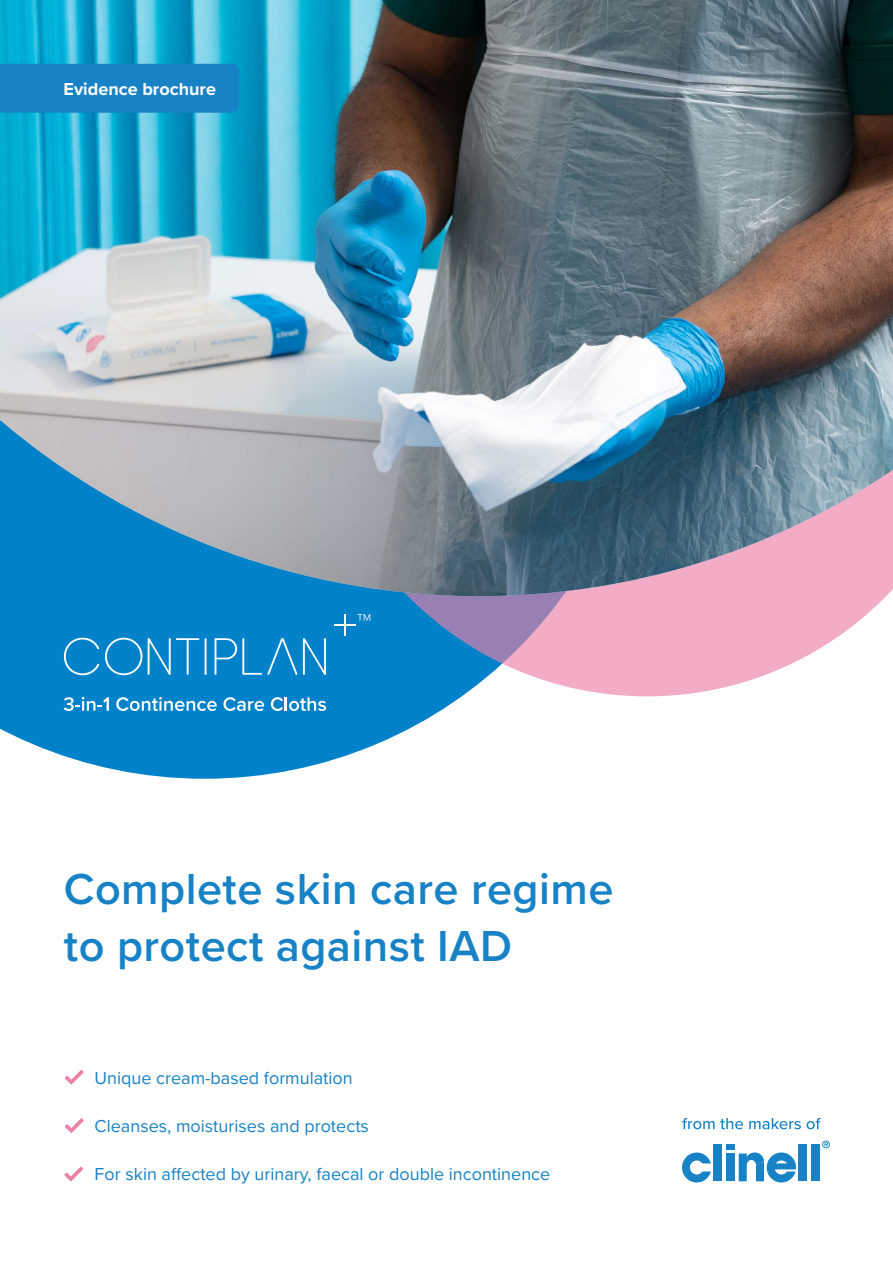
<style>
.page{position:relative;width:893px;height:1263px;background:#fff}
.page>*{position:absolute;margin:0;border:0;box-sizing:border-box;transform-origin:0 0}
.t1{font:600 45px/57px "Proxima Nova";letter-spacing:.01em;color:#1782c5}
.t2{font:18px "Proxima Nova";color:#1782c5}
.t3{font:700 18px "Proxima Nova";color:#fff}
.t4{font:600 15px "Proxima Nova";color:#fff}
</style>
<div class="page">
<svg style="left:0;top:596px;width:647px;height:183px;fill:#0082ca"></svg>
<svg style="left:312px;top:596px;width:574px;height:100px;fill:#f2acc6"></svg>
<svg style="left:65px;top:1070px;width:19px;height:14px"></svg>
<svg style="left:65px;top:1118px;width:19px;height:15px"></svg>
<svg style="left:64px;top:1167px;width:19px;height:14px"></svg>
<svg style="left:682px;top:1118px;width:139px;height:11px"></svg>
<svg style="left:822px;top:1140px;width:8px;height:8px"></svg>
<div style="left:726px;top:1144px;width:8px;height:6px;background:#1782c5"></div>
<div style="left:713px;top:1144px;width:8px;height:37px;background:#1782c5"></div>
<div style="left:726px;top:1153px;width:8px;height:28px;background:#1782c5"></div>
<div style="left:799px;top:1144px;width:8px;height:37px;background:#1782c5"></div>
<div style="left:811px;top:1144px;width:8px;height:37px;background:#1782c5"></div>
<svg style="left:682px;top:1152px;width:29px;height:30px"></svg>
<svg style="left:739px;top:1152px;width:57px;height:30px"></svg>
<img style="left:0;top:0;width:893px;height:596px">
<svg style="left:64px;top:638px;width:35px;height:37px"></svg>
<svg style="left:105px;top:638px;width:37px;height:37px"></svg>
<svg style="left:148px;top:638px;width:51px;height:37px;background:#2895d2"></svg>
<hr style="left:205px;top:638px;width:1px;height:37px;background:#fff">
<svg style="left:215px;top:638px;width:111px;height:37px;background:#2493d1"></svg>
<hr style="left:344px;top:614px;width:2px;height:22px;background:#fff">
<hr style="left:334px;top:624px;width:22px;height:2px;background:#fff">
<svg style="left:358px;top:614px;width:12px;height:7px"></svg>
<svg style="left:64px;top:697px;width:45px;height:14px"></svg>
<svg style="left:116px;top:697px;width:101px;height:14px"></svg>
<svg style="left:223px;top:697px;width:41px;height:14px"></svg>
<svg style="left:271px;top:697px;width:55px;height:14px"></svg>
<div style="left:0;top:64px;width:239px;height:49px;background:#1782c5"></div>
<p class="t4" style="left:64px;top:76px;width:127px">Evidence brochure</p>
<p class="t3" style="left:64px;top:76px;width:154px">Evidence brochure</p>
<h1 class="t1" style="left:64px;top:859px;width:551px">Complete skin care regime to protect against IAD</h1>
<p class="t2" style="left:95px;top:1064px;width:260px">Unique cream-based formulation</p>
<p class="t2" style="left:95px;top:1113px;width:276px">Cleanses, moisturises and protects</p>
<p class="t2" style="left:95px;top:1161px;width:457px">For skin affected by urinary, faecal or double incontinence</p>
</div>
